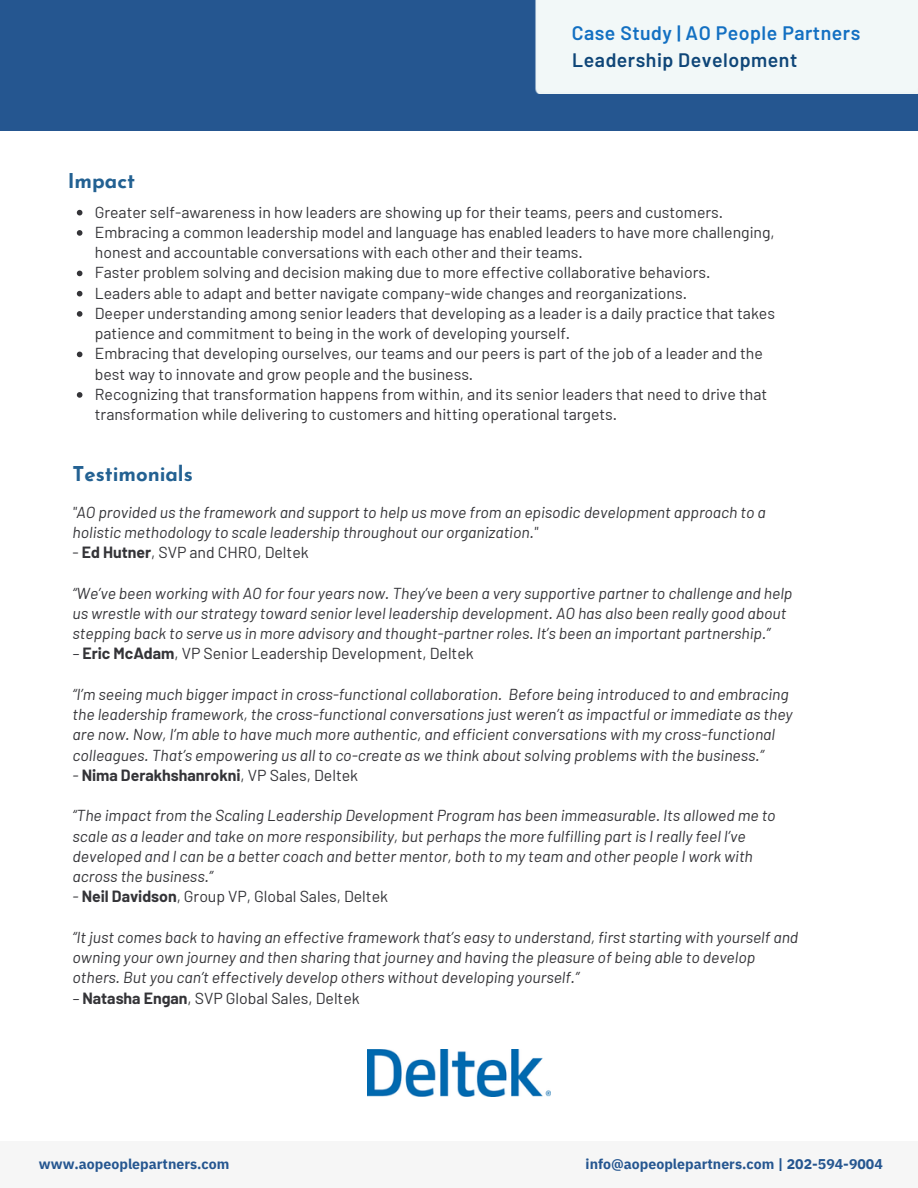
<style>
.page{position:relative;width:918px;height:1188px;background:#fff}
.page>*{position:absolute;margin:0;border:0;box-sizing:border-box;transform-origin:0 0}
.t1{font:700 20.4px "Josefin Sans";color:#236192}
.t2{font:600 19.5px "Barlow";letter-spacing:.025em;color:#1370c2}
.t3{font:600 19.5px "Barlow";letter-spacing:.025em;color:#0f4678}
.t4{font:italic 15.9px/20.2px "Barlow";color:#343438}
.t5{font:15.9px/20.2px "Barlow";color:#343438}
.t6{font:700 15.9px "Barlow";color:#343438}
.t7{font:700 14.1px "IBM Plex Sans";color:#255690}
.s1{font-weight:700}
.s2{font-style:italic}
.s3{font-weight:400;font-style:italic}
.s4{font-weight:400}
</style>
<div class="page">
<div style="left:0;top:0;width:918px;height:130px;background:#255690"></div>
<div style="left:0;top:1141px;width:918px;height:47px;background:#f6f6f6"></div>
<div style="left:535px;top:0;width:383px;height:93px;background:#f2f8f8"></div>
<img style="left:368px;top:1049px;width:182px;height:47px">
<svg style="left:77px;top:210px;width:5px;height:5px"></svg>
<svg style="left:77px;top:230px;width:5px;height:6px"></svg>
<svg style="left:77px;top:271px;width:5px;height:5px"></svg>
<svg style="left:77px;top:291px;width:5px;height:5px"></svg>
<svg style="left:77px;top:311px;width:5px;height:6px"></svg>
<svg style="left:77px;top:352px;width:5px;height:5px"></svg>
<svg style="left:77px;top:392px;width:5px;height:6px"></svg>
<h1 class="t1" style="left:68px;top:173px;width:69px">Impact</h1>
<p class="t2" style="left:572px;top:20px;width:290px">Case Study | AO People Partners</p>
<p class="t3" style="left:572px;top:47px;width:227px">Leadership Development</p>
<h2 class="t5" style="left:95px;top:201px;width:630px">Greater self-awareness in how leaders are showing up for their teams, peers and customers.</h2>
<h2 class="t5" style="left:95px;top:221px;width:681px">Embracing a common leadership model and language has enabled leaders to have more challenging, honest and accountable conversations with each other and their teams.</h2>
<h2 class="t5" style="left:95px;top:262px;width:617px">Faster problem solving and decision making due to more effective collaborative behaviors.</h2>
<p class="t5" style="left:95px;top:282px;width:594px">Leaders able to adapt and better navigate company-wide changes and reorganizations.</p>
<p class="t5" style="left:95px;top:302px;width:682px">Deeper understanding among senior leaders that developing as a leader is a daily practice that takes patience and commitment to being in the work of developing yourself.</p>
<p class="t5" style="left:95px;top:343px;width:674px">Embracing that developing ourselves, our teams and our peers is part of the job of a leader and the best way to innovate and grow people and the business.<br>Recognizing that transformation happens from within, and its senior leaders that need to drive that transformation while delivering to customers and hitting operational targets.</p>
<h2 class="t1" style="left:73px;top:465px;width:122px">Testimonials</h2>
<h1 class="t4" style="left:73px;top:501px;width:695px">"AO provided us the framework and support to help us move from an episodic development approach to a holistic methodology to scale leadership throughout our organization."</h1>
<h1 class="t5" style="left:73px;top:542px;width:238px">- <span class="s1">Ed Hutner</span>, SVP and CHRO, Deltek</h1>
<h1 class="t4" style="left:73px;top:582px;width:721px">“We’ve been working with AO for four years now. They’ve been a very supportive partner to challenge and help us wrestle with our strategy toward senior level leadership development. AO has also been really good about stepping back to serve us in more advisory and thought-partner roles. It’s been an important partnership.”</h1>
<h1 class="t5" style="left:73px;top:643px;width:403px"><span class="s2">–</span> <span class="s1">Eric McAdam</span>, VP Senior Leadership Development, Deltek</h1>
<h1 class="t4" style="left:73px;top:683px;width:722px">“I’m seeing much bigger impact in cross-functional collaboration. Before being introduced to and embracing the leadership framework, the cross-functional conversations just weren’t as impactful or immediate as they are now. Now, I’m able to have much more authentic, and efficient conversations with my cross-functional</h1>
<p class="t4" style="left:73px;top:744px;width:693px">colleagues. That’s empowering us all to co-create as we think about solving problems with the business.”</p>
<p class="t6" style="left:73px;top:765px;width:287px"><span class="s3">-</span> Nima Derakhshanrokni<span class="s4">, VP Sales, Deltek</span></p>
<p class="t4" style="left:73px;top:805px;width:705px">“The impact from the Scaling Leadership Development Program has been immeasurable. Its allowed me to scale as a leader and take on more responsibility, but perhaps the more fulfilling part is I really feel I’ve developed and I can be a better coach and better mentor, both to my team and other people I work with across the business.”</p>
<p class="t5" style="left:73px;top:886px;width:317px"><span class="s2">-</span> <span class="s1">Neil Davidson</span>, Group VP, Global Sales, Deltek</p>
<p class="t4" style="left:73px;top:926px;width:727px">“It just comes back to having an effective framework that’s easy to understand, first starting with yourself and owning your own journey and then sharing that journey and having the pleasure of being able to develop others. But you can’t effectively develop others without developing yourself.”</p>
<p class="t5" style="left:73px;top:987px;width:289px"><span class="s2">–</span> <span class="s1">Natasha Engan</span>, SVP Global Sales, Deltek</p>
<p class="t7" style="left:39px;top:1154px;width:192px">www.aopeoplepartners.com</p>
<h2 class="t7" style="left:586px;top:1154px;width:299px">info@aopeoplepartners.com | 202-594-9004</h2>
</div>
